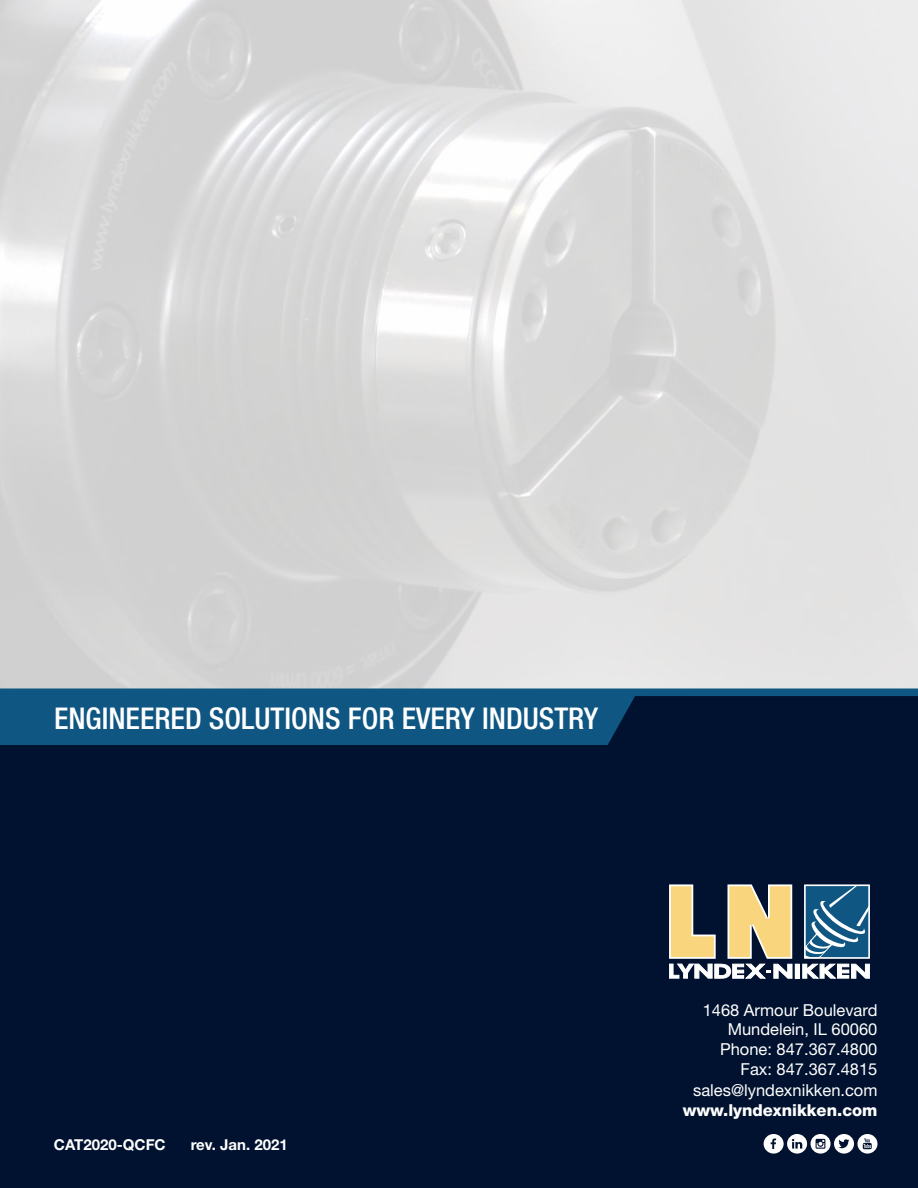
<style>
.page{position:relative;width:918px;height:1188px;background:#fff}
.page>*{position:absolute;margin:0;border:0;box-sizing:border-box;transform-origin:0 0}
.t1{font:500 condensed 30px "Helvetica Neue LT Std";color:#fff}
.t2{font:16.5px/20.1px "Helvetica Neue LT Std";color:#fff;text-align:right}
.t3{font:800 16.5px "Helvetica Neue LT Std";color:#fff}
.t4{font:700 15px "Helvetica Neue LT Std";color:#fff}
</style>
<div class="page">
<div style="left:0;top:662px;width:918px;height:526px;background:#00122f"></div>
<img style="left:0;top:0;width:918px;height:688px">
<svg style="left:0;top:688px;width:918px;height:57px;fill:#0f5682"></svg>
<hr style="left:795px;top:964px;width:4px;height:14px;background:#fff">
<div style="left:795px;top:964px;width:5px;height:14px;border:1px solid #fff"></div>
<svg style="left:802px;top:884px;width:68px;height:94px"></svg>
<svg style="left:669px;top:884px;width:123px;height:94px"></svg>
<svg style="left:764px;top:1134px;width:114px;height:20px"></svg>
<h1 class="t1" style="left:54px;top:700px;width:546px">ENGINEERED SOLUTIONS FOR EVERY INDUSTRY</h1>
<p class="t4" style="left:54px;top:1136px;width:113px">CAT2020-QCFC</p>
<p class="t4" style="left:191px;top:1136px;width:99px">rev. Jan. 2021</p>
<p class="t2" style="left:693px;top:999px;width:186px">1468 Armour Boulevard<br>Mundelein, IL 60060<br>Phone: 847.367.4800<br>Fax: 847.367.4815 sales@lyndexnikken.com</p>
<p class="t3" style="left:683px;top:1100px;width:196px">www.lyndexnikken.com</p>
</div>
